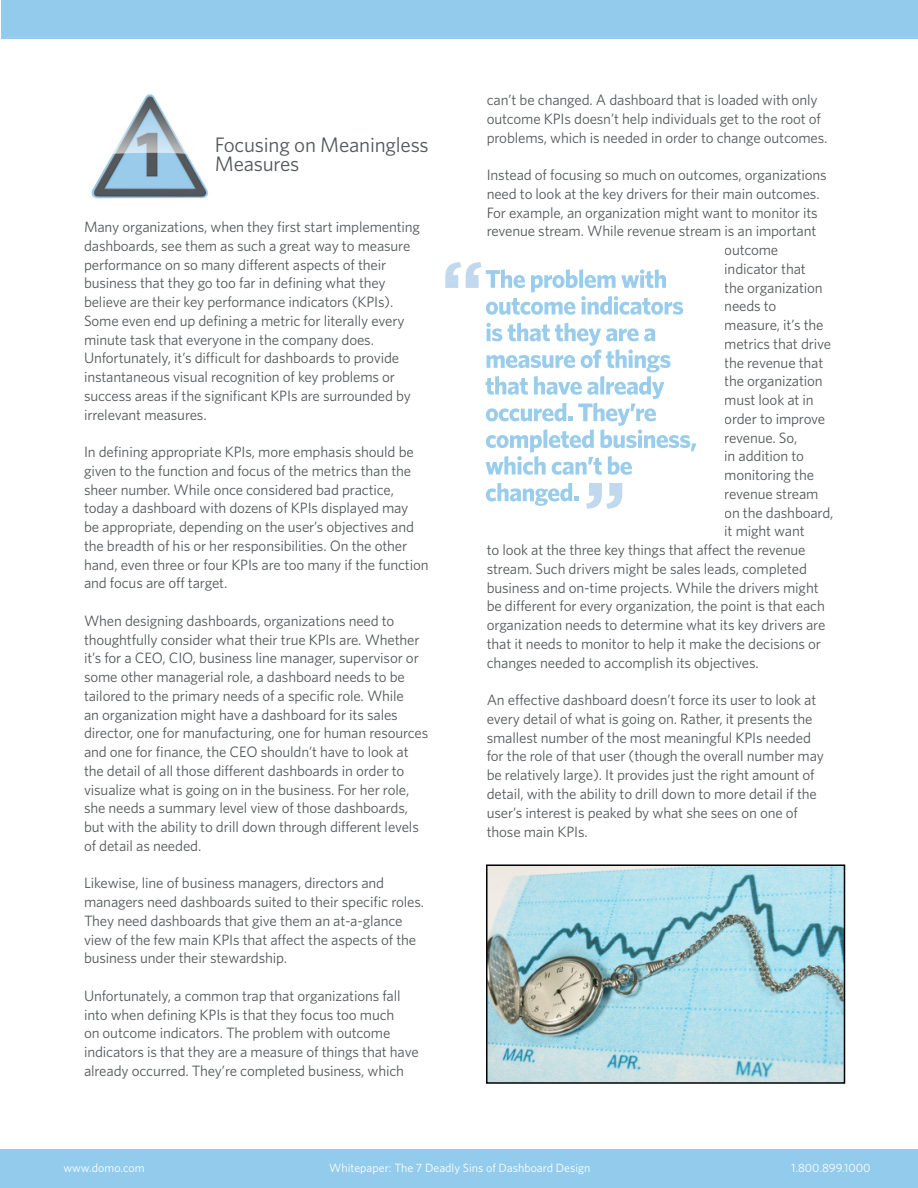
<style>
.page{position:relative;width:918px;height:1188px;background:#fff}
.page>*{position:absolute;margin:0;border:0;box-sizing:border-box;transform-origin:0 0}
.t1{font:21px/19.5px "Whitney";letter-spacing:-.01em;color:#54585a}
.t2{font:15px/18.8px "Whitney";letter-spacing:-.01em;color:#54585a}
.t3{font:12px "Whitney";color:#fff}
</style>
<div class="page">
<div style="left:2px;top:0;width:916px;height:38px;background:#93cbec"></div>
<div style="left:1px;top:1150px;width:917px;height:38px;background:#93cbec"></div>
<img style="left:91px;top:94px;width:117px;height:105px">
<svg style="left:486px;top:323px;width:210px;height:152px"></svg>
<svg style="left:486px;top:483px;width:92px;height:23px"></svg>
<svg style="left:445px;top:262px;width:238px;height:53px"></svg>
<svg style="left:586px;top:483px;width:36px;height:26px"></svg>
<img style="left:489px;top:867px;width:353px;height:214px">
<div style="left:486px;top:864px;width:359px;height:220px;border:2px solid #000"></div>
<h1 class="t1" style="left:215px;top:134px;width:215px">Focusing on Meaningless<br>Measures</h1>
<p class="t2" style="left:84px;top:217px;width:338px">Many organizations, when they first start implementing dashboards, see them as such a great way to measure performance on so many different aspects of their business that they go too far in defining what they believe are their key performance indicators (KPIs).<br>Some even end up defining a metric for literally every minute task that everyone in the company does.<br>Unfortunately, it’s difficult for dashboards to provide instantaneous visual recognition of key problems or success areas if the significant KPIs are surrounded by irrelevant measures.</p>
<p class="t2" style="left:84px;top:442px;width:346px">In defining appropriate KPIs, more emphasis should be given to the function and focus of the metrics than the sheer number. While once considered bad practice, today a dashboard with dozens of KPIs displayed may<br>be appropriate, depending on the user’s objectives and the breadth of his or her responsibilities. On the other hand, even three or four KPIs are too many if the function and focus are off target.</p>
<p class="t2" style="left:84px;top:611px;width:346px">When designing dashboards, organizations need to thoughtfully consider what their true KPIs are. Whether it’s for a CEO, CIO, business line manager, supervisor or some other managerial role, a dashboard needs to be tailored to the primary needs of a specific role. While<br>an organization might have a dashboard for its sales director, one for manufacturing, one for human resources and one for finance, the CEO shouldn’t have to look at the detail of all those different dashboards in order to visualize what is going on in the business. For her role, she needs a summary level view of those dashboards, but with the ability to drill down through different levels of detail as needed.</p>
<p class="t2" style="left:84px;top:873px;width:342px">Likewise, line of business managers, directors and managers need dashboards suited to their specific roles.<br>They need dashboards that give them an at-a-glance view of the few main KPIs that affect the aspects of the business under their stewardship.</p>
<p class="t2" style="left:84px;top:986px;width:336px">Unfortunately, a common trap that organizations fall into when defining KPIs is that they focus too much<br>on outcome indicators. The problem with outcome indicators is that they are a measure of things that have already occurred. They’re completed business, which</p>
<p class="t2" style="left:487px;top:90px;width:342px">can’t be changed. A dashboard that is loaded with only outcome KPIs doesn’t help individuals get to the root of problems, which is needed in order to change outcomes.</p>
<p class="t2" style="left:487px;top:165px;width:342px">Instead of focusing so much on outcomes, organizations</p>
<p class="t2" style="left:487px;top:184px;width:334px">need to look at the key drivers for their main outcomes.</p>
<p class="t2" style="left:487px;top:203px;width:333px">For example, an organization might want to monitor its</p>
<p class="t2" style="left:487px;top:221px;width:331px">revenue stream. While revenue stream is an important</p>
<p class="t2" style="left:724px;top:240px;width:56px">outcome</p>
<p class="t2" style="left:724px;top:259px;width:83px">indicator that</p>
<p class="t2" style="left:724px;top:278px;width:100px">the organization</p>
<p class="t2" style="left:724px;top:296px;width:54px">needs to</p>
<p class="t2" style="left:724px;top:315px;width:101px">measure, it’s the</p>
<p class="t2" style="left:724px;top:334px;width:108px">metrics that drive</p>
<p class="t2" style="left:724px;top:353px;width:101px">the revenue that</p>
<p class="t2" style="left:724px;top:371px;width:100px">the organization</p>
<p class="t2" style="left:724px;top:390px;width:91px">must look at in</p>
<p class="t2" style="left:724px;top:409px;width:102px">order to improve</p>
<p class="t2" style="left:724px;top:428px;width:75px">revenue. So,</p>
<p class="t2" style="left:724px;top:446px;width:81px">in addition to</p>
<p class="t2" style="left:724px;top:465px;width:91px">monitoring the</p>
<p class="t2" style="left:724px;top:484px;width:96px">revenue stream</p>
<p class="t2" style="left:724px;top:503px;width:111px">on the dashboard,</p>
<p class="t2" style="left:724px;top:521px;width:82px">it might want</p>
<p class="t2" style="left:487px;top:540px;width:320px">to look at the three key things that affect the revenue</p>
<p class="t2" style="left:487px;top:559px;width:322px">stream. Such drivers might be sales leads, completed</p>
<p class="t2" style="left:487px;top:578px;width:333px">business and on-time projects. While the drivers might</p>
<p class="t2" style="left:487px;top:596px;width:340px">be different for every organization, the point is that each</p>
<p class="t2" style="left:487px;top:615px;width:340px">organization needs to determine what its key drivers are</p>
<p class="t2" style="left:487px;top:634px;width:336px">that it needs to monitor to help it make the decisions or</p>
<p class="t2" style="left:487px;top:653px;width:274px">changes needed to accomplish its objectives.</p>
<p class="t2" style="left:487px;top:690px;width:339px">An effective dashboard doesn’t force its user to look at every detail of what is going on. Rather, it presents the smallest number of the most meaningful KPIs needed for the role of that user (though the overall number may be relatively large). It provides just the right amount of detail, with the ability to drill down to more detail if the user’s interest is peaked by what she sees on one of those main KPIs.</p>
<p class="t3" style="left:63px;top:1161px;width:83px">www.domo.com</p>
<p class="t3" style="left:329px;top:1161px;width:263px">Whitepaper: The 7 Deadly Sins of Dashboard Design</p>
<p class="t3" style="left:791px;top:1161px;width:81px">1.800.899.1000</p>
</div>
